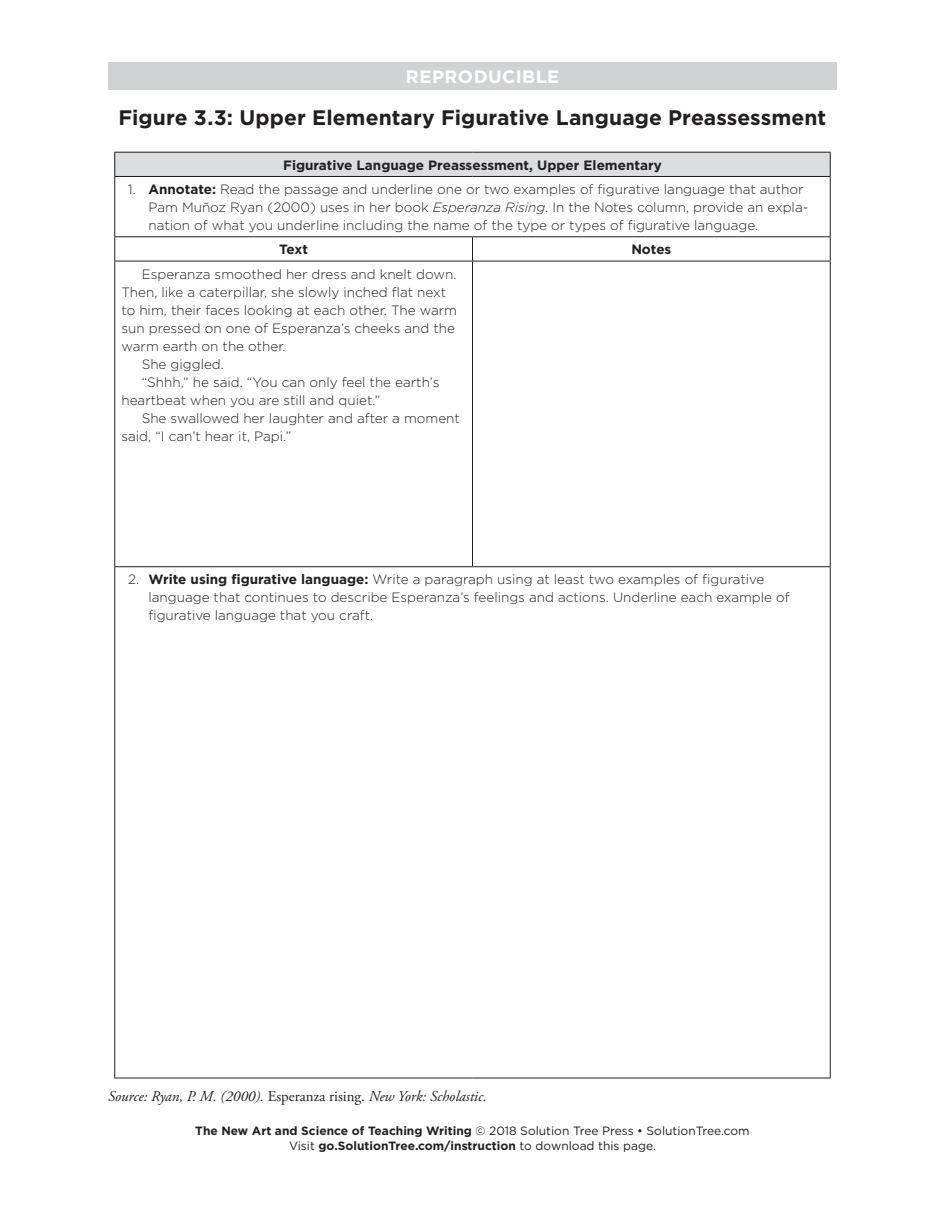
<style>
.page{position:relative;width:945px;height:1215px;background:#fff}
.page>*{position:absolute;margin:0;border:0;box-sizing:border-box;transform-origin:0 0}
.Repro_Title{font:700 21px "Gotham";color:#231f20}
.t1{font:700 18px "Gotham";letter-spacing:.025em;color:#fff}
.source_note{font:italic 15px "Adobe Garamond Pro";color:#231f20}
.figure_text{font:300 13.5px/18px "Gotham";color:#231f20}
.figure_table_-_colum{font:700 13.5px "Gotham";color:#231f20}
.figure_text-2{font:700 13.5px "Gotham";color:#231f20}
.t2{font:700 12px/14.4px "Gotham";color:#231f20;text-align:center}
.s1{font-weight:700}
.s2{font-style:italic}
.s3{font-style:normal}
.s4{font-weight:400}
</style>
<div class="page">
<div style="left:108px;top:62px;width:729px;height:28px;background:#d1d2d4"></div>
<div style="left:115px;top:152px;width:715px;height:24px;background:#dcdddf"></div>
<hr style="left:114px;top:152px;width:358px;height:1px;background:#231f20">
<svg style="left:114px;top:153px;width:1px;height:23px"></svg>
<hr style="left:472px;top:152px;width:359px;height:1px;background:#231f20">
<svg style="left:830px;top:153px;width:1px;height:23px"></svg>
<hr style="left:114px;top:176px;width:358px;height:1px;background:#231f20">
<hr style="left:114px;top:177px;width:1px;height:59px;background:#231f20">
<hr style="left:472px;top:176px;width:359px;height:1px;background:#231f20">
<hr style="left:830px;top:177px;width:1px;height:59px;background:#231f20">
<hr style="left:114px;top:236px;width:358px;height:1px;background:#231f20">
<svg style="left:114px;top:237px;width:1px;height:24px"></svg>
<hr style="left:472px;top:236px;width:359px;height:1px;background:#231f20">
<svg style="left:472px;top:237px;width:1px;height:24px"></svg>
<svg style="left:830px;top:237px;width:1px;height:24px"></svg>
<hr style="left:114px;top:261px;width:358px;height:1px;background:#231f20">
<hr style="left:114px;top:261px;width:1px;height:305px;background:#231f20">
<hr style="left:472px;top:261px;width:359px;height:1px;background:#231f20">
<hr style="left:472px;top:261px;width:1px;height:305px;background:#231f20">
<hr style="left:830px;top:261px;width:1px;height:305px;background:#231f20">
<hr style="left:114px;top:566px;width:358px;height:1px;background:#231f20">
<hr style="left:114px;top:567px;width:1px;height:511px;background:#231f20">
<hr style="left:472px;top:566px;width:359px;height:1px;background:#231f20">
<hr style="left:830px;top:567px;width:1px;height:511px;background:#231f20">
<hr style="left:114px;top:1078px;width:358px;height:1px;background:#231f20">
<hr style="left:472px;top:1078px;width:359px;height:1px;background:#231f20">
<h2 class="t1" style="left:406px;top:65px;width:155px">REPRODUCIBLE</h2>
<p class="Repro_Title" style="left:119px;top:103px;width:709px">Figure 3.3: Upper Elementary Figurative Language Preassessment</p>
<p class="figure_table_-_colum" style="left:283px;top:156px;width:380px">Figurative Language Preassessment, Upper Elementary</p>
<p class="figure_text" style="left:148px;top:180px;width:661px;text-indent:-20px">1. <span class="s1">Annotate:</span> Read the passage and underline one or two examples of figurative language that author<br>Pam Muñoz Ryan (2000) uses in her book <span class="s2">Esperanza Rising</span>. In the Notes column, provide an expla&shy;nation of what you underline including the name of the type or types of figurative language.</p>
<p class="figure_text-2" style="left:279px;top:241px;width:30px">Text</p>
<p class="figure_text-2" style="left:631px;top:241px;width:42px">Notes</p>
<p class="figure_text" style="left:122px;top:264px;width:337px;text-indent:20px">Esperanza smoothed her dress and knelt down.<br>Then, like a caterpillar, she slowly inched flat next to him, their faces looking at each other. The warm sun pressed on one of Esperanza’s cheeks and the warm earth on the other.</p>
<p class="figure_text" style="left:142px;top:354px;width:84px">She giggled.</p>
<p class="figure_text" style="left:122px;top:372px;width:319px;text-indent:20px">“Shhh,” he said. “You can only feel the earth’s heartbeat when you are still and quiet.”</p>
<p class="figure_text" style="left:122px;top:408px;width:340px;text-indent:20px">She swallowed her laughter and after a moment said, “I can’t hear it, Papi.”</p>
<p class="figure_text" style="left:148px;top:570px;width:643px;text-indent:-20px">2. <span class="s1">Write using figurative language:</span> Write a paragraph using at least two examples of figurative language that continues to describe Esperanza’s feelings and actions. Underline each example of figurative language that you craft.</p>
<p class="source_note" style="left:108px;top:1087px;width:380px">Source: Ryan, P. M. (2000). <span class="s3">Esperanza rising.</span> New York: Scholastic.</p>
<p class="t2" style="left:195px;top:1124px;width:556px">The New Art and Science of Teaching Writing <span class="s4">© 2018 Solution Tree Press • SolutionTree.com<br>Visit</span> go.SolutionTree.com/instruction <span class="s4">to download this page.</span></p>
</div>
